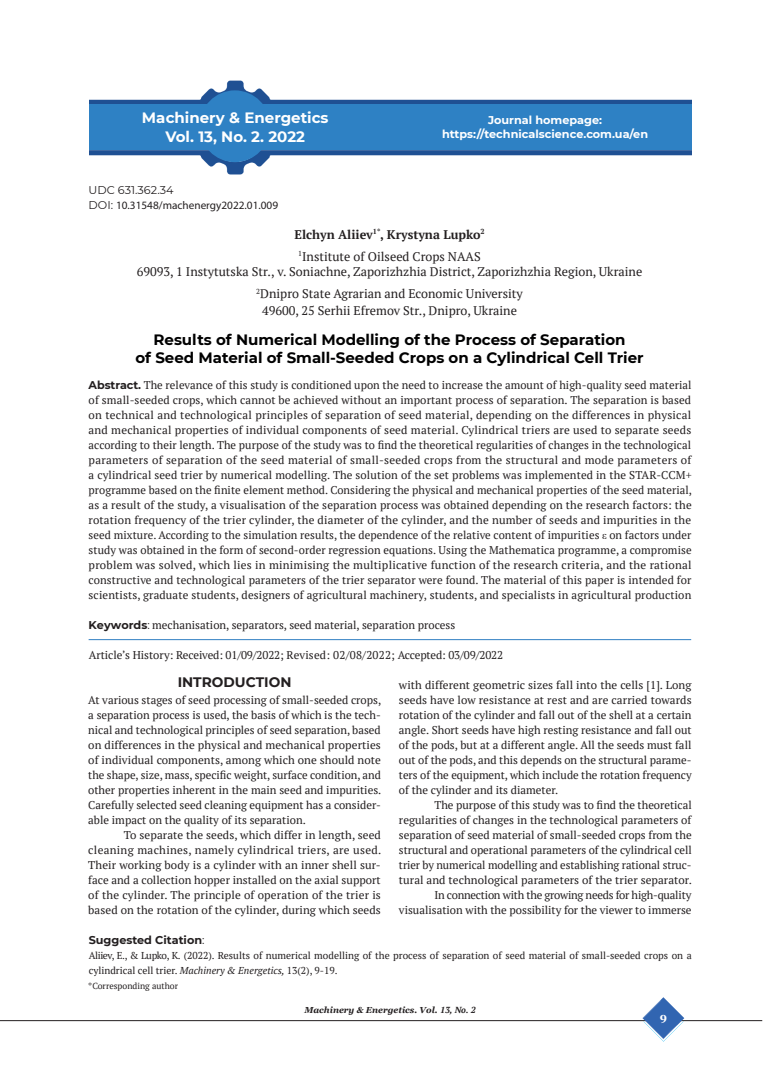
<style>
.page{position:relative;width:780px;height:1088px;background:#fff}
.page>*{position:absolute;margin:0;border:0;box-sizing:border-box;transform-origin:0 0}
.t1{font:700 15px/18px "Montserrat";color:#000001;text-align:center}
.t2{font:700 15px/18.8px "Montserrat";color:#fff;text-align:center}
.t3{font:700 13.75px "Montserrat";color:#231f20}
.Автор{font:12.5px "PT Serif";color:#231f20}
.Автор-2{font:700 12.5px "PT Serif";color:#231f20}
.Abstract{font:11.25px/15px "PT Serif";color:#231f20;text-align:justify}
.Main{font:11.25px/15px "PT Serif";color:#231f20;text-align:justify}
.t4{font:700 11.25px/13.5px "Montserrat";color:#fff;text-align:center}
.t5{font:11.25px "Myriad Pro";color:#231f20}
.t6{font:700 11.25px "Montserrat";color:#231f20}
.t7{font:11.25px "Montserrat";color:#231f20}
.t8{font:700 11.25px "Georgia";color:#fff}
.t9{font:10px/15px "PT Serif";color:#231f20}
.t10{font:italic 700 8.75px "Georgia";color:#231f20}
.t11{font:8.75px "PT Serif";color:#231f20}
.s1{font-family:"Montserrat"}
.s2{font-family:"Montserrat";font-weight:700}
.s3{font-family:"Times New Roman"}
.s4{font-weight:400}
.s5{font-style:italic}
.s6{font-family:"PT Serif"}
</style>
<div class="page">
<hr style="left:0;top:1020px;width:762px;height:1px;background:#231f20">
<svg style="left:642px;top:997px;width:42px;height:44px"></svg>
<img style="left:89px;top:80px;width:602px;height:95px">
<div style="left:199px;top:90px;width:71px;height:72px;background:#2e81c4;border-radius:50%"></div>
<div style="left:89px;top:104px;width:602px;height:45px;background:#2e81c4"></div>
<hr style="left:89px;top:639px;width:602px;height:1px;background:#317fc2">
<p class="t2" style="left:142px;top:108px;width:188px">Machinery &amp; Energetics<br>Vol. 13, No. 2. 2022</p>
<p class="t7" style="left:89px;top:182px;width:86px">UDC 631.362.34</p>
<p class="t5" style="left:89px;top:198px;width:191px"><span class="s1">DOI:</span> 10.31548/machenergy2022.01.009</p>
<p class="t4" style="left:442px;top:113px;width:208px">Journal homepage: https://technicalscience.com.ua/en</p>
<p class="Автор-2" style="left:294px;top:226px;width:192px">Elchyn Aliiev<sup>1*</sup>, Krystyna Lupko<sup>2</sup></p>
<p class="Автор" style="left:298px;top:248px;width:184px"><sup>1</sup>Institute of Oilseed Crops NAAS</p>
<p class="Автор" style="left:137px;top:263px;width:507px">69093, 1 Instytutska Str., v. Soniachne, Zaporizhzhia District, Zaporizhzhia Region, Ukraine</p>
<p class="Автор" style="left:256px;top:285px;width:268px"><sup>2</sup>Dnipro State Agrarian and Economic University</p>
<p class="Автор" style="left:262px;top:303px;width:256px">49600, 25 Serhii Efremov Str., Dnipro, Ukraine</p>
<p class="t1" style="left:135px;top:329px;width:509px">Results of Numerical Modelling of the Process of Separation<br>of Seed Material of Small-Seeded Crops on a Cylindrical Cell Trier</p>
<p class="Abstract" style="left:89px;top:377px;width:605px"><span class="s2">Abstract.</span> The relevance of this study is conditioned upon the need to increase the amount of high-quality seed material of small-seeded crops, which cannot be achieved without an important process of separation. The separation is based on technical and technological principles of separation of seed material, depending on the differences in physical and mechanical properties of individual components of seed material. Cylindrical triers are used to separate seeds according to their length. The purpose of the study was to find the theoretical regularities of changes in the technological parameters of separation of the seed material of small-seeded crops from the structural and mode parameters of a cylindrical seed trier by numerical modelling. The solution of the set problems was implemented in the STAR-CCM+ programme based on the finite element method. Considering the physical and mechanical properties of the seed material, as a result of the study, a visualisation of the separation process was obtained depending on the research factors: the rotation frequency of the trier cylinder, the diameter of the cylinder, and the number of seeds and impurities in the seed mixture. According to the simulation results, the dependence of the relative content of impurities <span class="s3">ε</span> on factors under study was obtained in the form of second-order regression equations. Using the Mathematica programme, a compromise problem was solved, which lies in minimising the multiplicative function of the research criteria, and the rational constructive and technological parameters of the trier separator were found. The material of this paper is intended for scientists, graduate students, designers of agricultural machinery, students, and specialists in agricultural production</p>
<p class="Abstract" style="left:89px;top:617px;width:368px"><span class="s2">Keywords</span><span class="s1">:</span> mechanisation, separators, seed material, separation process</p>
<p class="Abstract" style="left:89px;top:647px;width:416px">Article’s History: Received: 01/09/2022; Revised: 02/08/2022; Accepted: 03/09/2022</p>
<h2 class="t3" style="left:178px;top:672px;width:115px">INTRODUCTION</h2>
<p class="Main" style="left:88px;top:692px;width:294px">At various stages of seed processing of small-seeded crops, a separation process is used, the basis of which is the tech&shy;nical and technological principles of seed separation, based on differences in the physical and mechanical properties of individual components, among which one should note the shape, size, mass, specific weight, surface condition, and other properties inherent in the main seed and impurities.<br>Carefully selected seed cleaning equipment has a consider&shy;able impact on the quality of its separation.</p>
<p class="Main" style="left:88px;top:827px;width:294px;text-indent:35px">To separate the seeds, which differ in length, seed cleaning machines, namely cylindrical triers, are used.<br>Their working body is a cylinder with an inner shell sur&shy;face and a collection hopper installed on the axial support of the cylinder. The principle of operation of the trier is based on the rotation of the cylinder, during which seeds</p>
<p class="Main" style="left:399px;top:677px;width:294px">with different geometric sizes fall into the cells [1]. Long seeds have low resistance at rest and are carried towards rotation of the cylinder and fall out of the shell at a certain angle. Short seeds have high resting resistance and fall out of the pods, but at a different angle. All the seeds must fall out of the pods, and this depends on the structural parame&shy;ters of the equipment, which include the rotation frequency of the cylinder and its diameter.</p>
<p class="Main" style="left:399px;top:797px;width:294px;text-indent:35px">The purpose of this study was to find the theoretical regularities of changes in the technological parameters of separation of seed material of small-seeded crops from the structural and operational parameters of the cylindrical cell trier by numerical modelling and establishing rational struc&shy;tural and technological parameters of the trier separator.</p>
<p class="Main" style="left:399px;top:887px;width:294px;text-align:right">In connection with the growing needs for high-quality visualisation with the possibility for the viewer to immerse</p>
<p class="t6" style="left:89px;top:931px;width:117px">Suggested Citation<span class="s4">:</span></p>
<p class="t9" style="left:89px;top:947px;width:604px">Aliiev, E., &amp; Lupko, K. (2022). Results of numerical modelling of the process of separation of seed material of small-seeded crops on a cylindrical cell trier. <span class="s5">Machinery &amp; Energetics,</span> 13(2), 9-19.</p>
<p class="t11" style="left:88px;top:980px;width:91px">*Corresponding author</p>
<p class="t10" style="left:304px;top:1004px;width:173px">Machinery &amp; Energetics. Vol. <span class="s6">13, No. 2</span></p>
<p class="t8" style="left:659px;top:1010px;width:9px">9</p>
</div>
